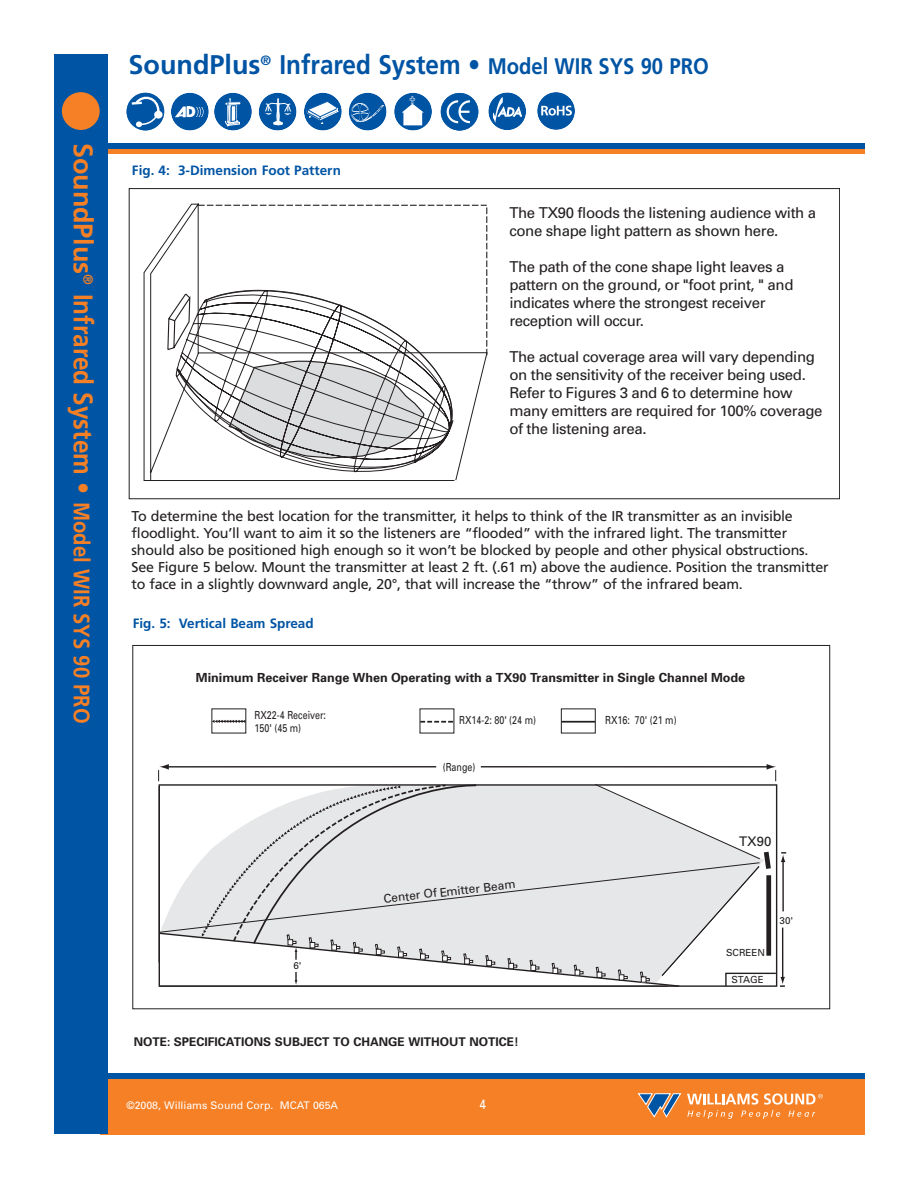
<style>
.page{position:relative;width:918px;height:1188px;background:#fff}
.page>*{position:absolute;margin:0;border:0;box-sizing:border-box;transform-origin:0 0}
.t1{font:700 27px "Frutiger";color:#f58025}
.t2{font:700 27px "Frutiger";color:#0054a4}
.t3{font:700 15.75px "Myriad";color:#fff;scale:.92 1}
.t4{font:15px/18px "Univers";letter-spacing:-.025em;color:#231f20}
.t5{font:14.25px/17.1px "Frutiger";letter-spacing:-.015em;color:#231f20}
.t6{font:700 13.5px "Frutiger";color:#0054a4}
.t7{font:13.5px "Univers";color:#fff;scale:.95 1}
.t8{font:13.2px "Univers";color:#231f20}
.t9{font:700 12.6px "Univers";color:#231f20}
.t10{font:700 12px "Univers";color:#231f20}
.t11{font:12px "Univers";color:#231f20}
.t12{font:11.1px/12.6px "Univers";color:#231f20;scale:.8 1}
.t13{font:10.5px "Univers";color:#fff}
.t14{font:9.75px "Univers";color:#231f20}
.s1{font-size:22.5px}
.s2{font-size:12.6px}
</style>
<div class="page">
<div style="left:100px;top:1075px;width:764px;height:59px;background:#f58025"></div>
<div style="left:107px;top:149px;width:757px;height:5px;background:#f58025"></div>
<div style="left:107px;top:143px;width:757px;height:5px;background:#0054a4"></div>
<div style="left:107px;top:1073px;width:757px;height:5px;background:#0054a4"></div>
<div style="left:54px;top:54px;width:54px;height:1080px;background:#0054a4"></div>
<svg style="left:126px;top:93px;width:38px;height:37px"></svg>
<div style="left:126px;top:93px;width:38px;height:37px;border:1px solid #0054a4;border-radius:50%"></div>
<svg style="left:129px;top:94px;width:32px;height:33px"></svg>
<div style="left:62px;top:92px;width:38px;height:38px;background:#f58025;border-radius:50%"></div>
<div style="left:171px;top:93px;width:38px;height:37px;background:#0054a4;border-radius:50%"></div>
<svg style="left:175px;top:106px;width:28px;height:12px"></svg>
<div style="left:214px;top:93px;width:38px;height:37px;background:#0054a4;border-radius:50%"></div>
<svg style="left:225px;top:98px;width:16px;height:29px"></svg>
<div style="left:259px;top:93px;width:38px;height:37px;background:#0054a4;border-radius:50%"></div>
<svg style="left:264px;top:98px;width:28px;height:28px"></svg>
<div style="left:304px;top:93px;width:38px;height:37px;background:#0054a4;border-radius:50%"></div>
<svg style="left:307px;top:101px;width:31px;height:23px"></svg>
<div style="left:349px;top:93px;width:38px;height:37px;background:#0054a4;border-radius:50%"></div>
<svg style="left:351px;top:102px;width:33px;height:23px"></svg>
<div style="left:394px;top:93px;width:38px;height:37px;background:#0054a4;border-radius:50%"></div>
<svg style="left:441px;top:93px;width:37px;height:38px"></svg>
<div style="left:441px;top:93px;width:37px;height:37px;background:#0054a4;border-radius:50%"></div>
<div style="left:441px;top:93px;width:37px;height:37px;border:1px solid #0054a4;border-radius:50%"></div>
<svg style="left:446px;top:99px;width:24px;height:25px"></svg>
<div style="left:488px;top:92px;width:38px;height:38px;background:#0054a4;border-radius:50%"></div>
<svg style="left:493px;top:97px;width:29px;height:26px"></svg>
<svg style="left:143px;top:202px;width:345px;height:279px"></svg>
<svg style="left:167px;top:205px;width:320px;height:254px"></svg>
<svg style="left:132px;top:645px;width:698px;height:364px"></svg>
<svg style="left:211px;top:708px;width:385px;height:26px"></svg>
<svg style="left:158px;top:764px;width:628px;height:224px"></svg>
<svg style="left:638px;top:1094px;width:43px;height:23px"></svg>
<svg style="left:687px;top:1094px;width:136px;height:25px"></svg>
<div style="left:537px;top:92px;width:38px;height:38px;background:#0054a4;border-radius:50%"></div>
<svg style="left:541px;top:106px;width:31px;height:10px"></svg>
<svg style="left:402px;top:104px;width:22px;height:21px"></svg>
<h1 class="t1" style="left:94px;top:143px;width:582px;rotate:90deg">SoundPlus<sup>®</sup> Infrared System • <span class="s1">Model WIR SYS 90 PRO</span></h1>
<h1 class="t2" style="left:129px;top:54px;width:582px">SoundPlus<sup>®</sup> Infrared System • <span class="s1">Model WIR SYS 90 PRO</span></h1>
<p class="t3" style="left:186px;top:106px;width:12px">D<span class="s2">D</span></p>
<p class="t6" style="left:132px;top:165px;width:211px">Fig. 4: 3-Dimension Foot Pattern</p>
<p class="t4" style="left:509px;top:205px;width:308px">The TX90 floods the listening audience with a cone shape light pattern as shown here.</p>
<p class="t4" style="left:509px;top:259px;width:286px">The path of the cone shape light leaves a pattern on the ground, or "foot print, " and indicates where the strongest receiver reception will occur.</p>
<p class="t4" style="left:509px;top:349px;width:315px">The actual coverage area will vary depending on the sensitivity of the receiver being used.<br>Refer to Figures 3 and 6 to determine how many emitters are required for 100% coverage of the listening area.</p>
<p class="t5" style="left:132px;top:509px;width:699px">To determine the best location for the transmitter, it helps to think of the IR transmitter as an invisible floodlight. You’ll want to aim it so the listeners are “flooded” with the infrared light. The transmitter should also be positioned high enough so it won’t be blocked by people and other physical obstructions.<br>See Figure 5 below. Mount the transmitter at least 2 ft. (.61 m) above the audience. Position the transmitter to face in a slightly downward angle, 20°, that will increase the “throw” of the infrared beam.</p>
<p class="t6" style="left:133px;top:618px;width:182px">Fig. 5: Vertical Beam Spread</p>
<p class="t9" style="left:196px;top:673px;width:551px">Minimum Receiver Range When Operating with a TX90 Transmitter in Single Channel Mode</p>
<p class="t12" style="left:255px;top:710px;width:91px">RX22-4 Receiver:<br>150' (45 m)</p>
<p class="t12" style="left:459px;top:714px;width:98px">RX14-2: 80' (24 m)</p>
<p class="t12" style="left:605px;top:714px;width:91px">RX16: 70' (21 m)</p>
<p class="t12" style="left:443px;top:762px;width:42px">(Range)</p>
<p class="t14" style="left:294px;top:962px;width:10px">6'</p>
<p class="t11" style="left:383px;top:894px;width:134px;rotate:-6deg">Center Of Emitter Beam</p>
<p class="t10" style="left:134px;top:1037px;width:386px">NOTE: SPECIFICATIONS SUBJECT TO CHANGE WITHOUT NOTICE!</p>
<p class="t13" style="left:126px;top:1102px;width:213px">©2008, Williams Sound Corp. MCAT 065A</p>
<p class="t7" style="left:479px;top:1099px;width:9px">4</p>
<p class="t8" style="left:739px;top:836px;width:34px">TX90</p>
<p class="t14" style="left:726px;top:949px;width:41px">SCREEN</p>
<p class="t14" style="left:731px;top:976px;width:34px">STAGE</p>
<p class="t14" style="left:780px;top:917px;width:15px">30'</p>
</div>
